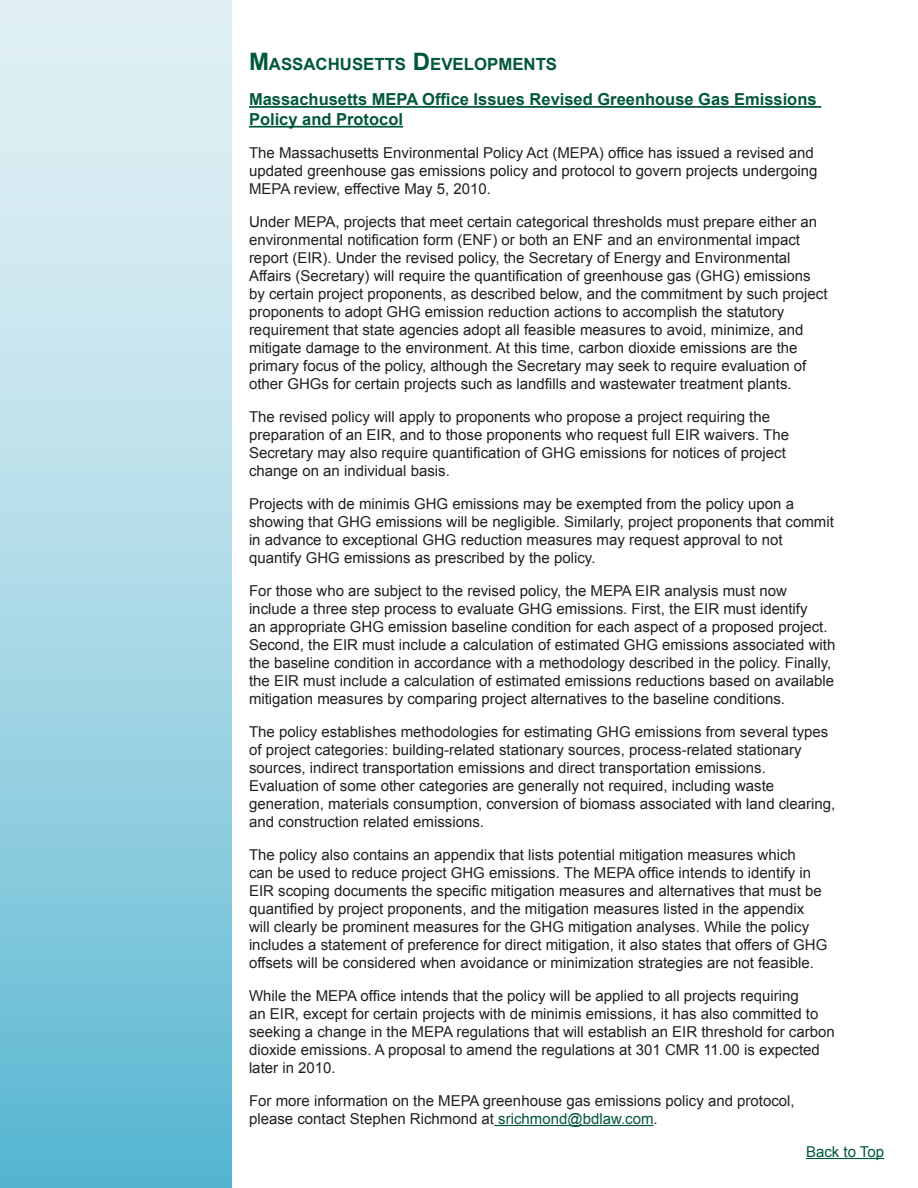
<style>
.page{position:relative;width:918px;height:1188px;background:#fff}
.page>*{position:absolute;margin:0;border:0;box-sizing:border-box;transform-origin:0 0}
.Arial_Article_Text{font:700 16.8px "Arial";color:#00573d}
.Arial_Heading{font:700 16.5px/19.8px "Arial";color:#00573d}
.Arial_Article_Text-2{font:15px/18px "Arial";color:#231f20}
.t1{font:15px "Arial";color:#00573d}
.s1{font-size:24px}
.s2{color:#00573d}
</style>
<div class="page">
<div style="left:0;top:0;width:231px;height:1188px;background:linear-gradient(to bottom,#eff6f8,#5fbad3)"></div>
<hr style="left:249px;top:106px;width:572px;height:2px;background:#00573d">
<hr style="left:249px;top:126px;width:154px;height:2px;background:#00573d">
<hr style="left:494px;top:1125px;width:160px;height:1px;background:#00573d">
<hr style="left:806px;top:1158px;width:78px;height:1px;background:#00573d">
<p class="Arial_Article_Text" style="left:249px;top:53px;width:310px"><span class="s1">M</span>ASSACHUSETTS <span class="s1">D</span>EVELOPMENTS</p>
<p class="Arial_Heading" style="left:249px;top:90px;width:569px">Massachusetts MEPA Office Issues Revised Greenhouse Gas Emissions<br>Policy and Protocol</p>
<p class="Arial_Article_Text-2" style="left:249px;top:144px;width:570px">The Massachusetts Environmental Policy Act (MEPA) office has issued a revised and updated greenhouse gas emissions policy and protocol to govern projects undergoing<br>MEPA review, effective May 5, 2010.</p>
<p class="Arial_Article_Text-2" style="left:249px;top:213px;width:580px">Under MEPA, projects that meet certain categorical thresholds must prepare either an environmental notification form (ENF) or both an ENF and an environmental impact report (EIR). Under the revised policy, the Secretary of Energy and Environmental Affairs (Secretary) will require the quantification of greenhouse gas (GHG) emissions by certain project proponents, as described below, and the commitment by such project proponents to adopt GHG emission reduction actions to accomplish the statutory requirement that state agencies adopt all feasible measures to avoid, minimize, and mitigate damage to the environment. At this time, carbon dioxide emissions are the primary focus of the policy, although the Secretary may seek to require evaluation of other GHGs for certain projects such as landfills and wastewater treatment plants.</p>
<p class="Arial_Article_Text-2" style="left:249px;top:408px;width:542px">The revised policy will apply to proponents who propose a project requiring the preparation of an EIR, and to those proponents who request full EIR waivers. The Secretary may also require quantification of GHG emissions for notices of project change on an individual basis.</p>
<p class="Arial_Article_Text-2" style="left:249px;top:495px;width:586px">Projects with de minimis GHG emissions may be exempted from the policy upon a showing that GHG emissions will be negligible. Similarly, project proponents that commit in advance to exceptional GHG reduction measures may request approval to not quantify GHG emissions as prescribed by the policy.</p>
<p class="Arial_Article_Text-2" style="left:249px;top:582px;width:588px">For those who are subject to the revised policy, the MEPA EIR analysis must now include a three step process to evaluate GHG emissions. First, the EIR must identify<br>an appropriate GHG emission baseline condition for each aspect of a proposed project.<br>Second, the EIR must include a calculation of estimated GHG emissions associated with the baseline condition in accordance with a methodology described in the policy. Finally, the EIR must include a calculation of estimated emissions reductions based on available mitigation measures by comparing project alternatives to the baseline conditions.</p>
<p class="Arial_Article_Text-2" style="left:249px;top:723px;width:588px">The policy establishes methodologies for estimating GHG emissions from several types of project categories: building-related stationary sources, process-related stationary sources, indirect transportation emissions and direct transportation emissions.<br>Evaluation of some other categories are generally not required, including waste generation, materials consumption, conversion of biomass associated with land clearing, and construction related emissions.</p>
<p class="Arial_Article_Text-2" style="left:249px;top:846px;width:580px">The policy also contains an appendix that lists potential mitigation measures which<br>can be used to reduce project GHG emissions. The MEPA office intends to identify in EIR scoping documents the specific mitigation measures and alternatives that must be quantified by project proponents, and the mitigation measures listed in the appendix will clearly be prominent measures for the GHG mitigation analyses. While the policy includes a statement of preference for direct mitigation, it also states that offers of GHG offsets will be considered when avoidance or minimization strategies are not feasible.</p>
<p class="Arial_Article_Text-2" style="left:249px;top:987px;width:587px">While the MEPA office intends that the policy will be applied to all projects requiring<br>an EIR, except for certain projects with de minimis emissions, it has also committed to seeking a change in the MEPA regulations that will establish an EIR threshold for carbon dioxide emissions. A proposal to amend the regulations at 301 CMR 11.00 is expected later in 2010.</p>
<p class="Arial_Article_Text-2" style="left:249px;top:1092px;width:547px">For more information on the MEPA greenhouse gas emissions policy and protocol, please contact Stephen Richmond at <span class="s2">srichmond@bdlaw.com</span>.</p>
<p class="t1" style="left:806px;top:1142px;width:80px">Back to Top</p>
</div>
